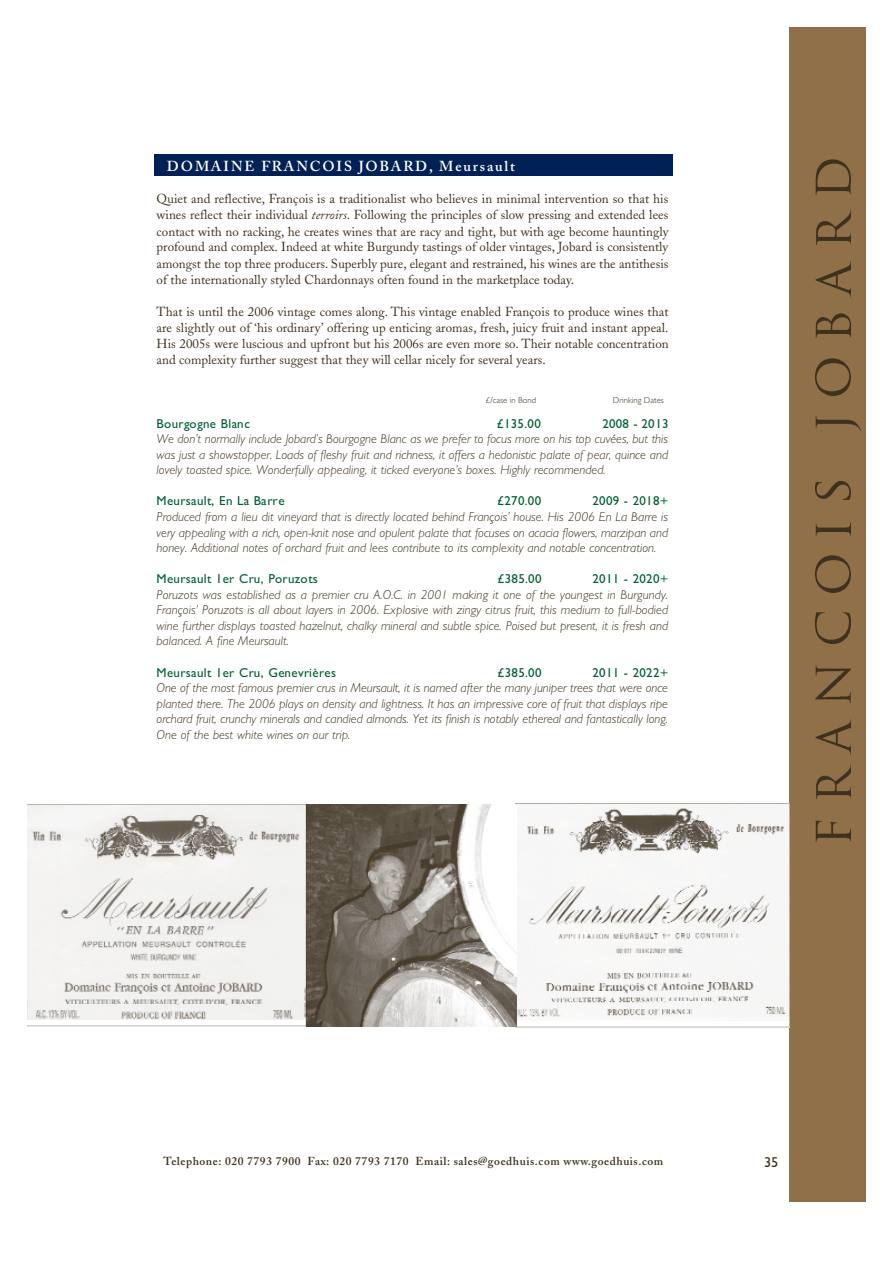
<style>
.page{position:relative;width:893px;height:1263px;background:#fff}
.page>*{position:absolute;margin:0;border:0;box-sizing:border-box;transform-origin:0 0}
.t1{font:600 14.4px "Adobe Caslon";letter-spacing:.125em;color:#fff}
.t2{font:14.4px "M Gill Sans";color:#3e311e}
.t3{font:italic 300 12.9px/15.5px "M Gill Sans";color:#3e311e;text-align:justify}
.t4{font:12.9px/16.2px "Adobe Caslon";color:#3e311e;text-align:justify}
.t5{font:12.9px "M Gill Sans";letter-spacing:.025em;color:#005e32}
.t6{font:600 11.55px "Adobe Caslon";letter-spacing:.05em;color:#3e311e}
.t7{font:300 8.7px "M Gill Sans";color:#3e311e}
.s1{font-style:italic}
</style>
<div class="page">
<div style="left:154px;top:154px;width:519px;height:22px;background:#002155"></div>
<div style="left:789px;top:27px;width:76px;height:1174px;background:#8f7048"></div>
<img style="left:815px;top:821px;width:35px;height:20px">
<img style="left:816px;top:768px;width:34px;height:31px">
<img style="left:815px;top:722px;width:35px;height:30px">
<img style="left:815px;top:666px;width:35px;height:36px">
<img style="left:815px;top:613px;width:35px;height:31px">
<img style="left:815px;top:556px;width:35px;height:37px">
<img style="left:815px;top:524px;width:35px;height:11px">
<img style="left:815px;top:482px;width:35px;height:18px">
<img style="left:815px;top:416px;width:45px;height:14px">
<img style="left:815px;top:359px;width:35px;height:36px">
<img style="left:815px;top:314px;width:35px;height:24px">
<img style="left:815px;top:264px;width:35px;height:31px">
<img style="left:816px;top:213px;width:34px;height:31px">
<img style="left:815px;top:159px;width:35px;height:36px">
<svg style="left:515px;top:803px;width:274px;height:224px;fill:#f7f6f6"></svg>
<img style="left:306px;top:804px;width:210px;height:222px">
<svg style="left:27px;top:805px;width:279px;height:221px;fill:#f1f1f0"></svg>
<p class="t1" style="left:167px;top:160px;width:349px">DOMAINE FRA N COIS JOBA RD, M e u r s a u l t</p>
<p class="t4" style="left:156px;top:192px;width:513px">Quiet and reflective, François is a traditionalist who believes in minimal intervention so that his wines reflect their individual <span class="s1">terroirs</span>. Following the principles of slow pressing and extended lees contact with no racking, he creates wines that are racy and tight, but with age become hauntingly profound and complex. Indeed at white Burgundy tastings of older vintages, Jobard is consistently amongst the top three producers. Superbly pure, elegant and restrained, his wines are the antithesis of the internationally styled Chardonnays often found in the marketplace today.</p>
<p class="t4" style="left:156px;top:305px;width:513px">That is until the 2006 vintage comes along. This vintage enabled François to produce wines that are slightly out of ‘his ordinary’ offering up enticing aromas, fresh, juicy fruit and instant appeal.<br>His 2005s were luscious and upfront but his 2006s are even more so. Their notable concentration and complexity further suggest that they will cellar nicely for several years.</p>
<p class="t7" style="left:485px;top:396px;width:52px">£/case in Bond</p>
<p class="t7" style="left:613px;top:396px;width:52px">Drinking Dates</p>
<p class="t5" style="left:156px;top:418px;width:95px">Bourgogne Blanc</p>
<p class="t5" style="left:497px;top:418px;width:46px">£ 1 3 5 .0 0</p>
<p class="t5" style="left:602px;top:418px;width:68px">2008 - 2013</p>
<p class="t3" style="left:156px;top:432px;width:513px">We don’t normally include Jobard’s Bourgogne Blanc as we prefer to focus more on his top cuvées, but this was just a showstopper. Loads of fleshy fruit and richness, it offers a hedonistic palate of pear, quince and lovely toasted spice. Wonderfully appealing, it ticked everyone’s boxes. Highly recommended.</p>
<p class="t5" style="left:156px;top:495px;width:129px">Meursault, En La Barre</p>
<p class="t5" style="left:497px;top:495px;width:46px">£ 2 7 0 .0 0</p>
<p class="t5" style="left:592px;top:495px;width:78px">2009 - 2018+</p>
<p class="t3" style="left:156px;top:510px;width:513px">Produced from a lieu dit vineyard that is directly located behind François’ house. His 2006 En La Barre is very appealing with a rich, open-knit nose and opulent palate that focuses on acacia flowers, marzipan and honey. Additional notes of orchard fruit and lees contribute to its complexity and notable concentration.</p>
<p class="t5" style="left:156px;top:573px;width:163px">Meursault 1er Cru, Poruzots</p>
<p class="t5" style="left:497px;top:573px;width:46px">£ 3 8 5 .0 0</p>
<p class="t5" style="left:592px;top:573px;width:78px">2011 - 2020+</p>
<p class="t3" style="left:156px;top:588px;width:513px">Poruzots was established as a premier cru A.O.C. in 2001 making it one of the youngest in Burgundy.<br>François’ Poruzots is all about layers in 2006. Explosive with zingy citrus fruit, this medium to full-bodied wine further displays toasted hazelnut, chalky mineral and subtle spice. Poised but present, it is fresh and balanced. A fine Meursault.</p>
<p class="t5" style="left:156px;top:667px;width:181px">Meursault 1er Cru, Genevrières</p>
<p class="t5" style="left:497px;top:667px;width:46px">£ 3 8 5 .0 0</p>
<p class="t5" style="left:592px;top:667px;width:78px">2011 - 2022+</p>
<p class="t3" style="left:156px;top:681px;width:513px">One of the most famous premier crus in Meursault, it is named after the many juniper trees that were once planted there. The 2006 plays on density and lightness. It has an impressive core of fruit that displays ripe orchard fruit, crunchy minerals and candied almonds. Yet its finish is notably ethereal and fantastically long.<br>One of the best white wines on our trip.</p>
<p class="t6" style="left:164px;top:1157px;width:501px">Te l e p h o n e : 020 7793 7900 Fa x : 020 7793 7170 Email: s a l e s @ goedhuis.com www. go e d h u i s . c o m</p>
<p class="t2" style="left:764px;top:1156px;width:16px">35</p>
</div>
